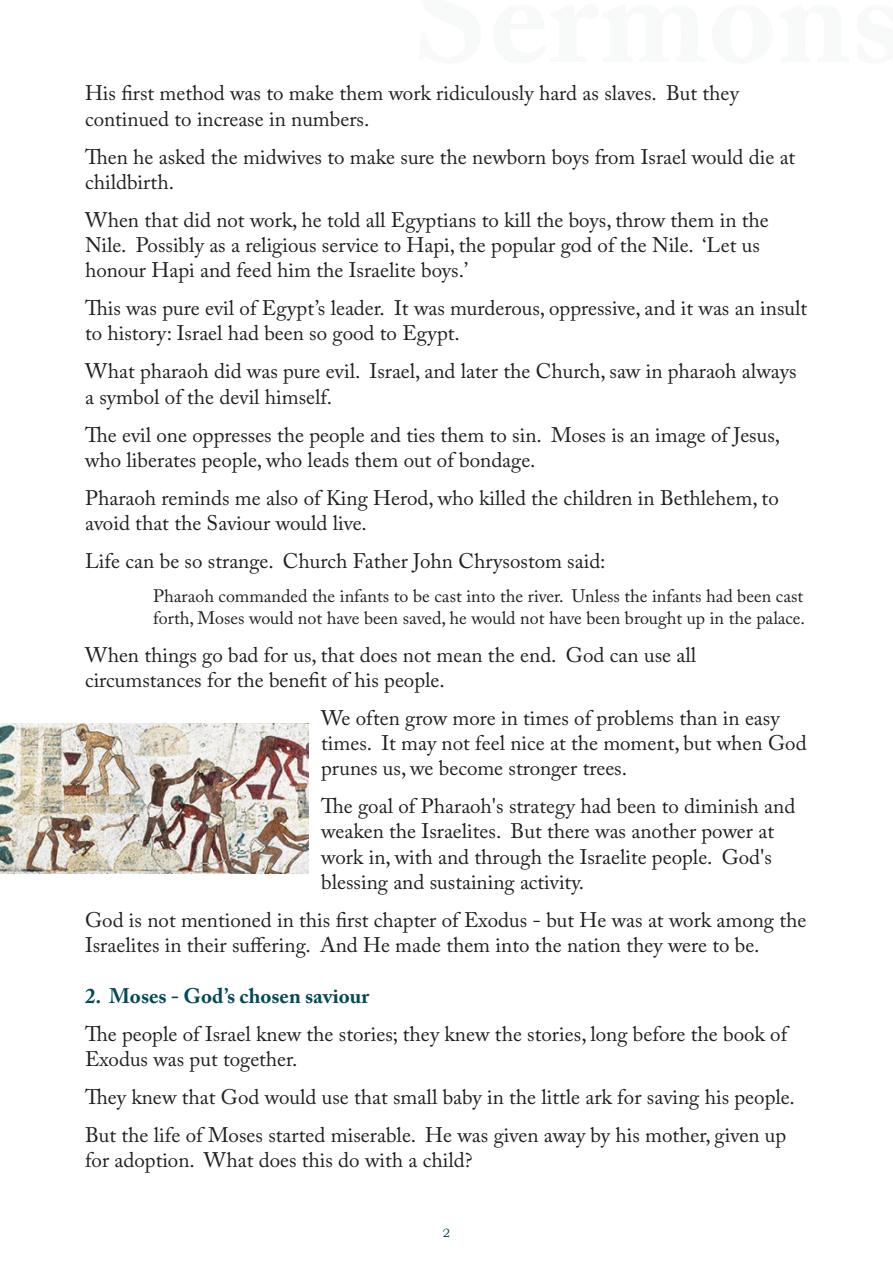
<style>
.page{position:relative;width:893px;height:1263px;background:#fff}
.page>*{position:absolute;margin:0;border:0;box-sizing:border-box;transform-origin:0 0}
.Text_2{font:21px/25.2px "Adobe Caslon Pro";color:#231f20}
.Side_title{font:700 21px "Adobe Caslon Pro";color:#034958}
.Indent{font:18px/21.6px "Adobe Caslon Pro";color:#231f20}
.t1{font:12px "Bookman Old Style";color:#034958}
</style>
<div class="page">
<img style="left:0;top:724px;width:308px;height:149px">
<p class="Text_2" style="left:85px;top:81px;width:655px">His first method was to make them work ridiculously hard as slaves. But they continued to increase in numbers.</p>
<p class="Text_2" style="left:85px;top:144px;width:712px">Then he asked the midwives to make sure the newborn boys from Israel would die at childbirth.</p>
<p class="Text_2" style="left:85px;top:207px;width:685px">When that did not work, he told all Egyptians to kill the boys, throw them in the<br>Nile. Possibly as a religious service to Hapi, the popular god of the Nile. ‘Let us honour Hapi and feed him the Israelite boys ‘.</p>
<p class="Text_2" style="left:85px;top:295px;width:724px">This was pure evil of Egypt s’ leader. It was murderous, oppressive, and it was an insult to history: Israel had been so good to Egypt.</p>
<p class="Text_2" style="left:85px;top:358px;width:713px">What pharaoh did was pure evil. Israel, and later the Church, saw in pharaoh always a symbol of the devil himself.</p>
<p class="Text_2" style="left:85px;top:422px;width:697px">The evil one oppresses the people and ties them to sin. Moses is an image ofJesus, who liberates people, who leads them out of bondage.</p>
<p class="Text_2" style="left:85px;top:485px;width:695px">Pharaoh reminds me also of King Herod, who killed the children in Bethlehem to, avoid that the Saviour would live.</p>
<p class="Text_2" style="left:85px;top:548px;width:522px">Life can be so strange. Church Father John Chrysostom said:</p>
<p class="Indent" style="left:153px;top:585px;width:653px">Pharaoh commanded the infants to be cast into the river. Unless the infants had been cast forth, Moses would not have been saved, he would not have been brought up in the palace.</p>
<p class="Text_2" style="left:85px;top:642px;width:613px">When things go bad for us, that does not mean the end. God can use all circumstances for the benefit of his people.</p>
<p class="Text_2" style="left:321px;top:705px;width:487px">We often grow more in times of problems than in easy times. It may not feel nice at the moment, but when God prunes us, we become stronger trees.</p>
<p class="Text_2" style="left:321px;top:793px;width:476px">The goal of Pharaoh s' strategy had been to diminish and weaken the Israelites. But there was another power at work in, with and through the Israelite people. God s' blessing and sustaining activity.</p>
<p class="Text_2" style="left:85px;top:907px;width:723px">God is not mentioned in this first chapter of Exodus - but He was at work among the<br>Israelites in their suffering. And He made them into the nation they were to be.</p>
<p class="Side_title" style="left:85px;top:983px;width:286px">2. Moses - God s’ chosen saviour</p>
<p class="Text_2" style="left:85px;top:1021px;width:704px">The people of Israel knew the stories; they knew the stories, long before the book of<br>Exodus was put together.</p>
<p class="Text_2" style="left:85px;top:1084px;width:711px">They knew that God would use that small baby in the little ark for saving his people.</p>
<p class="Text_2" style="left:85px;top:1122px;width:703px">But the life of Moses started miserable. He was given away by his mother, given up for adoption. What does this do with a child?</p>
<p class="t1" style="left:443px;top:1225px;width:9px">2</p>
</div>
